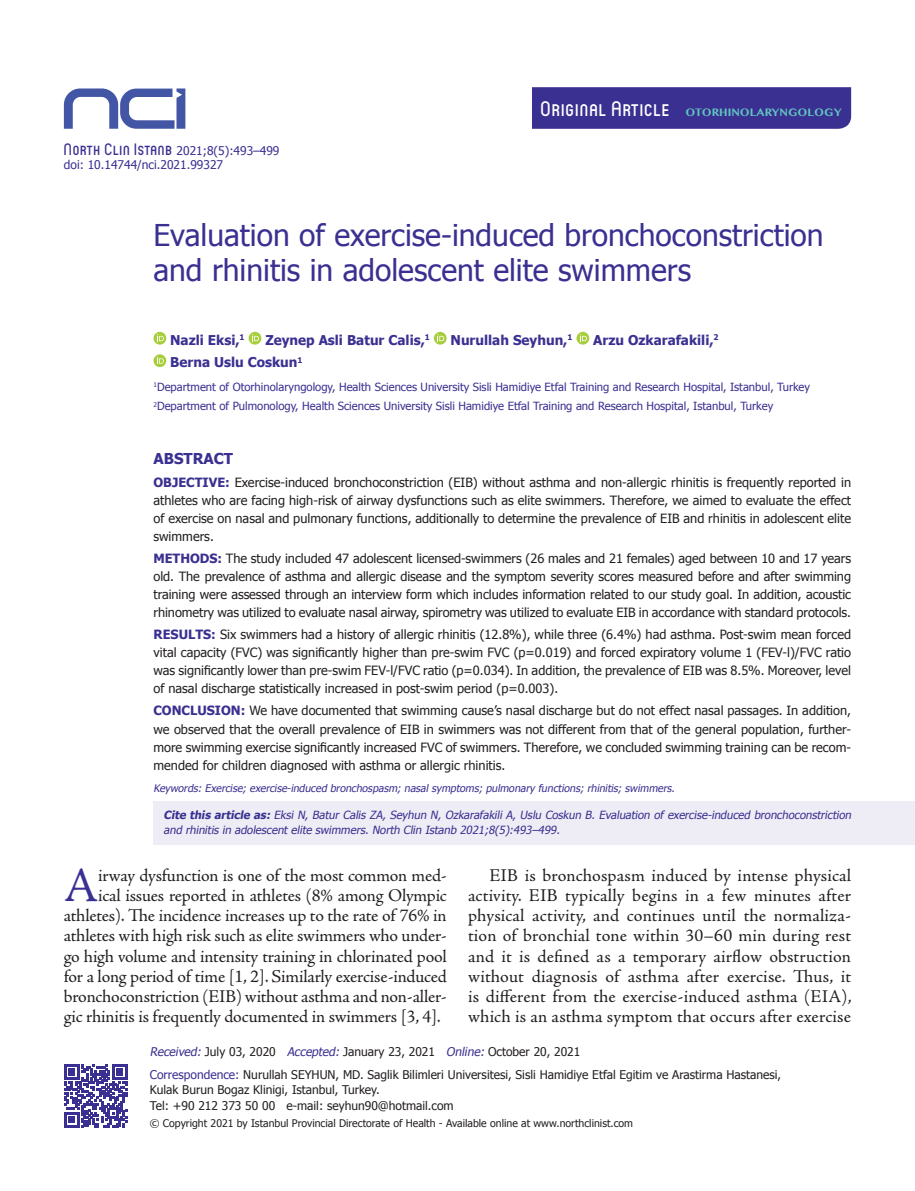
<style>
.page{position:relative;width:915px;height:1191px;background:#fff}
.page>*{position:absolute;margin:0;border:0;box-sizing:border-box;transform-origin:0 0}
._01__Yazı_Metni_NCI{font:48.9px "Adobe Jenson Pro";color:#3a3091}
._01__Yazi_Ana_Baslik{font:30px/34.5px "Tahoma";color:#3a3091}
._01__Yazı_Metni_NCI-2{font:18px/20.2px "Adobe Jenson Pro";letter-spacing:-.01em;color:#231f20;text-align:justify}
._05__Özet_Yazısı_NCI{font:700 15px "Tahoma";color:#3a3091}
._03__Yazar_İsimleri{font:700 13.5px "Tahoma";color:#3a3091}
._05__Özet_Yazısı_NCI-2{font:12.75px/18px "Tahoma";color:#231f20;text-align:justify}
.t1{font:12px/14.4px "Tahoma";color:#231f20}
.t2{font:12px "Tahoma";color:#3a3091}
._03__Yazar_İsimleri-2{font:11.25px "Tahoma";color:#3a3091}
._05__Özet_Yazısı_NCI-3{font:italic 11.25px/15px "Tahoma";color:#3a3091}
.t3{font:700 11.25px "Tamil MN";color:#61c5c0}
._05__Özet_Yazısı_NCI-4{font:italic 10.5px "Tahoma";color:#3a3091}
.t4{font:10.5px "Tahoma";color:#231f20}
.s1{font-family:"Circula";font-weight:500;font-size:16.5px}
.s2{font-family:"Circula";font-weight:500;font-size:21px;color:#fff}
.s3{font-weight:700;color:#3a3091}
.s4{font-weight:700}
.s5{font-style:italic;color:#3a3091}
.s6{color:#3a3091}
</style>
<div class="page">
<svg style="left:153px;top:332px;width:13px;height:12px"></svg>
<svg style="left:157px;top:334px;width:7px;height:7px"></svg>
<svg style="left:248px;top:332px;width:13px;height:12px"></svg>
<svg style="left:252px;top:334px;width:7px;height:7px"></svg>
<svg style="left:433px;top:332px;width:13px;height:12px"></svg>
<svg style="left:437px;top:334px;width:7px;height:7px"></svg>
<svg style="left:576px;top:332px;width:13px;height:12px"></svg>
<svg style="left:579px;top:334px;width:7px;height:7px"></svg>
<svg style="left:153px;top:354px;width:13px;height:13px"></svg>
<svg style="left:157px;top:357px;width:7px;height:7px"></svg>
<svg style="left:64px;top:88px;width:121px;height:41px"></svg>
<div style="left:532px;top:87px;width:318px;height:42px;background:#3a3091"></div>
<svg style="left:64px;top:1064px;width:63px;height:63px"></svg>
<div style="left:153px;top:801px;width:761px;height:44px;background:#eeedf5"></div>
<p class="t2" style="left:64px;top:143px;width:217px"><span class="s1">North Clin Istanb</span> 2021;8(5):493–499</p>
<p class="t2" style="left:64px;top:157px;width:161px">doi: 10.14744/nci.2021.99327</p>
<p class="t3" style="left:540px;top:105px;width:303px"><span class="s2">Orıgınal Article</span> OTORHINOLARYNGOLOGY</p>
<p class="_01__Yazi_Ana_Baslik" style="left:153px;top:217px;width:671px">Evaluation of exercise-induced bronchoconstriction and rhinitis in adolescent elite swimmers</p>
<p class="_03__Yazar_İsimleri" style="left:170px;top:330px;width:76px">Nazli Eksi,<sup>1</sup></p>
<p class="_03__Yazar_İsimleri" style="left:265px;top:330px;width:166px">Zeynep Asli Batur Calis,<sup>1</sup></p>
<p class="_03__Yazar_İsimleri" style="left:450px;top:330px;width:123px">Nurullah Seyhun,<sup>1</sup></p>
<p class="_03__Yazar_İsimleri" style="left:593px;top:330px;width:127px">Arzu Ozkarafakili,<sup>2</sup></p>
<p class="_03__Yazar_İsimleri" style="left:170px;top:353px;width:134px">Berna Uslu Coskun<sup>1</sup></p>
<p class="_03__Yazar_İsimleri-2" style="left:153px;top:379px;width:658px"><sup>1</sup>Department of Otorhinolaryngology, Health Sciences University Sisli Hamidiye Etfal Training and Research Hospital, Istanbul, Turkey</p>
<p class="_03__Yazar_İsimleri-2" style="left:153px;top:399px;width:621px"><sup>2</sup>Department of Pulmonology, Health Sciences University Sisli Hamidiye Etfal Training and Research Hospital, Istanbul, Turkey</p>
<p class="_05__Özet_Yazısı_NCI" style="left:153px;top:448px;width:81px">ABSTRACT</p>
<p class="_05__Özet_Yazısı_NCI-2" style="left:153px;top:472px;width:699px"><span class="s3">OBJECTIVE:</span> Exercise-induced bronchoconstriction (EIB) without asthma and non-allergic rhinitis is frequently reported in athletes who are facing high-risk of airway dysfunctions such as elite swimmers. Therefore, we aimed to evaluate the effect of exercise on nasal and pulmonary functions, additionally to determine the prevalence of EIB and rhinitis in adolescent elite swimmers.</p>
<p class="_05__Özet_Yazısı_NCI-2" style="left:153px;top:549px;width:699px"><span class="s3">METHODS:</span> The study included 47 adolescent licensed-swimmers (26 males and 21 females) aged between 10 and 17 years old. The prevalence of asthma and allergic disease and the symptom severity scores measured before and after swimming training were assessed through an interview form which includes information related to our study goal. In addition, acoustic rhinometry was utilized to evaluate nasal airway, spirometry was utilized to evaluate EIB in accordance with standard protocols.</p>
<p class="_05__Özet_Yazısı_NCI-2" style="left:153px;top:625px;width:699px"><span class="s3">RESULTS:</span> Six swimmers had a history of allergic rhinitis (12.8%), while three (6.4%) had asthma. Post-swim mean forced vital capacity (FVC) was significantly higher than pre-swim FVC (p=0.019) and forced expiratory volume 1 (FEV-l)/FVC ratio was significantly lower than pre-swim FEV-l/FVC ratio (p=0.034). In addition, the prevalence of EIB was 8.5%. Moreover, level of nasal discharge statistically increased in post-swim period (p=0.003).</p>
<p class="_05__Özet_Yazısı_NCI-2" style="left:153px;top:701px;width:699px"><span class="s3">CONCLUSION:</span> We have documented that swimming cause’s nasal discharge but do not effect nasal passages. In addition, we observed that the overall prevalence of EIB in swimmers was not different from that of the general population, further&shy;more swimming exercise significantly increased FVC of swimmers. Therefore, we concluded swimming training can be recom&shy;mended for children diagnosed with asthma or allergic rhinitis.</p>
<p class="_05__Özet_Yazısı_NCI-4" style="left:153px;top:781px;width:524px">Keywords: Exercise; exercise-induced bronchospasm; nasal symptoms; pulmonary functions; rhinitis; swimmers.</p>
<p class="_05__Özet_Yazısı_NCI-3" style="left:163px;top:807px;width:691px"><span class="s4">Cite this article as:</span> Eksi N, Batur Calis ZA, Seyhun N, Ozkarafakili A, Uslu Coskun B. Evaluation of exercise-induced bronchoconstriction and rhinitis in adolescent elite swimmers. North Clin Istanb 2021;8(5):493–499.</p>
<p class="_01__Yazı_Metni_NCI" style="left:64px;top:857px;width:36px">A</p>
<p class="_01__Yazı_Metni_NCI-2" style="left:98px;top:865px;width:350px">irway dysfunction is one of the most common med-</p>
<p class="_01__Yazı_Metni_NCI-2" style="left:98px;top:885px;width:350px">ical issues reported in athletes (8% among Olympic</p>
<p class="_01__Yazı_Metni_NCI-2" style="left:64px;top:905px;width:384px">athletes). The incidence increases up to the rate of 76% in</p>
<p class="_01__Yazı_Metni_NCI-2" style="left:64px;top:926px;width:384px">athletes with high risk such as elite swimmers who under-</p>
<p class="_01__Yazı_Metni_NCI-2" style="left:64px;top:946px;width:384px">go high volume and intensity training in chlorinated pool</p>
<p class="_01__Yazı_Metni_NCI-2" style="left:64px;top:966px;width:384px">for a long period of time [1, 2]. Similarly exercise-induced</p>
<p class="_01__Yazı_Metni_NCI-2" style="left:64px;top:986px;width:384px">bronchoconstriction (EIB) without asthma and non-aller-</p>
<p class="_01__Yazı_Metni_NCI-2" style="left:64px;top:1007px;width:378px">gic rhinitis is frequently documented in swimmers [3, 4].</p>
<p class="_01__Yazı_Metni_NCI-2" style="left:468px;top:865px;width:385px;text-indent:21px">EIB is bronchospasm induced by intense physical activity. EIB typically begins in a few minutes after physical activity, and continues until the normaliza&shy;tion of bronchial tone within 30–60 min during rest and it is defined as a temporary airflow obstruction without diagnosis of asthma after exercise. Thus, it is different from the exercise-induced asthma (EIA), which is an asthma symptom that occurs after exercise</p>
<p class="t1" style="left:150px;top:1044px;width:432px"><span class="s5">Received:</span> July 03, 2020 <span class="s5">Accepted:</span> January 23, 2021 <span class="s5">Online:</span> October 20, 2021</p>
<p class="t1" style="left:150px;top:1067px;width:632px"><span class="s6">Correspondence:</span> Nurullah SEYHUN, MD. Saglik Bilimleri Universitesi, Sisli Hamidiye Etfal Egitim ve Arastirma Hastanesi,<br>Kulak Burun Bogaz Klinigi, Istanbul, Turkey.</p>
<p class="t1" style="left:150px;top:1098px;width:305px">Tel: +90 212 373 50 00 e-mail: seyhun90@hotmail.com</p>
<p class="t4" style="left:150px;top:1116px;width:484px">© Copyright 2021 by Istanbul Provincial Directorate of Health - Available online at www.northclinist.com</p>
</div>
